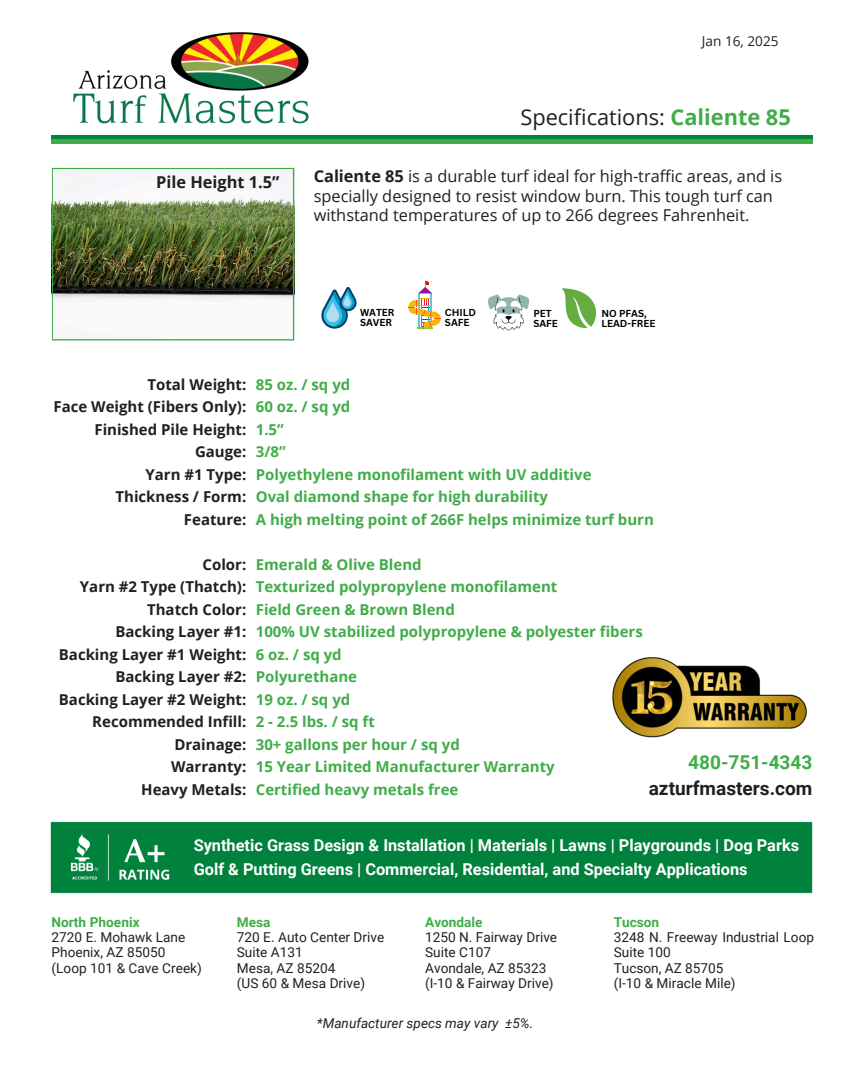
<style>
.page{position:relative;width:864px;height:1080px;background:#fff}
.page>*{position:absolute;margin:0;border:0;box-sizing:border-box;transform-origin:0 0}
.t1{font:21.75px "Open Sans";color:#231f20}
.t2{font:700 19.05px/25.8px "Roboto";color:#231f20;text-align:right}
.t3{font:16.35px/19.2px "Open Sans";color:#231f20}
.t4{font:700 16.35px/23.7px "Roboto";color:#fff}
.t5{font:700 16.35px "Open Sans";color:#231f20}
.t6{font:700 15px/22.5px "Open Sans";color:#40ad49}
.t7{font:700 15px/22.5px "Open Sans";color:#231f20;text-align:right}
.t8{font:13.65px/15.3px "Roboto";color:#231f20}
.t9{font:italic 13.65px "Roboto";color:#231f20}
.t10{font:13.65px "Open Sans";color:#231f20}
.t11{font:700 9.9px "Canva Sans";color:#000}
.s1{font-weight:700;color:#40ad49}
.s2{font-weight:700}
.s3{color:#40ad49}
</style>
<div class="page">
<hr style="left:52px;top:135px;width:760px;height:4px;background:#00853e">
<hr style="left:52px;top:139px;width:760px;height:4px;background:#40ad49">
<img style="left:50px;top:821px;width:763px;height:73px">
<img style="left:612px;top:657px;width:195px;height:81px">
<img style="left:52px;top:168px;width:242px;height:173px">
<svg style="left:321px;top:287px;width:36px;height:42px"></svg>
<svg style="left:408px;top:282px;width:33px;height:47px"></svg>
<svg style="left:562px;top:288px;width:35px;height:41px"></svg>
<svg style="left:488px;top:294px;width:41px;height:36px"></svg>
<img style="left:73px;top:32px;width:236px;height:92px">
<p class="t10" style="left:702px;top:32px;width:78px">Jan 16, 2025</p>
<p class="t5" style="left:156px;top:170px;width:125px">Pile Height 1.5”</p>
<h3 class="t1" style="left:520px;top:102px;width:272px">Specifications: <span class="s1">Caliente 85</span></h3>
<h3 class="t3" style="left:314px;top:166px;width:470px"><span class="s2">Caliente 85</span> is a durable turf ideal for high-traffic areas, and is specially designed to resist window burn. This tough turf can withstand temperatures of up to 266 degrees Fahrenheit.</h3>
<p class="t11" style="left:360px;top:305px;width:36px">WATER</p>
<p class="t11" style="left:360px;top:315px;width:34px">SAVER</p>
<p class="t11" style="left:445px;top:305px;width:33px">CHILD</p>
<p class="t11" style="left:445px;top:315px;width:26px">SAFE</p>
<p class="t11" style="left:533px;top:306px;width:20px">PET</p>
<p class="t11" style="left:533px;top:316px;width:26px">SAFE</p>
<p class="t11" style="left:601px;top:306px;width:47px">NO PFAS,</p>
<p class="t11" style="left:601px;top:316px;width:56px">LEAD-FREE</p>
<h3 class="t7" style="left:54px;top:373px;width:194px">Total Weight:<br>Face Weight (Fibers Only):<br>Finished Pile Height:<br>Gauge:<br>Yarn #1 Type:<br>Thickness / Form:<br>Feature:</h3>
<h3 class="t7" style="left:59px;top:553px;width:189px">Color:<br>Yarn #2 Type (Thatch):<br>Thatch Color:<br>Backing Layer #1:<br>Backing Layer #1 Weight:<br>Backing Layer #2:<br>Backing Layer #2 Weight:<br>Recommended Infill:<br>Drainage:<br>Warranty:<br>Heavy Metals:</h3>
<p class="t6" style="left:256px;top:373px;width:400px">85 oz. / sq yd<br>60 oz. / sq yd<br>1.5”<br>3/8”<br>Polyethylene monofilament with UV additive<br>Oval diamond shape for high durability<br>A high melting point of 266F helps minimize turf burn</p>
<h5 class="t6" style="left:256px;top:553px;width:389px">Emerald &amp; Olive Blend<br>Texturized polypropylene monofilament<br>Field Green &amp; Brown Blend<br>100% UV stabilized polypropylene &amp; polyester fibers<br>6 oz. / sq yd<br>Polyurethane<br>19 oz. / sq yd<br>2 - 2.5 lbs. / sq ft<br>30+ gallons per hour / sq yd<br>15 Year Limited Manufacturer Warranty<br>Certified heavy metals free</h5>
<p class="t2" style="left:649px;top:750px;width:165px"><span class="s3">480-751-4343 </span>azturfmasters.com</p>
<p class="t4" style="left:194px;top:834px;width:607px">Synthetic Grass Design &amp; Installation | Materials | Lawns | Playgrounds | Dog Parks<br>Golf &amp; Putting Greens | Commercial, Residential, and Specialty Applications</p>
<h1 class="t8" style="left:52px;top:914px;width:152px"><span class="s1">North Phoenix<br></span>2720 E. Mohawk Lane<br>Phoenix, AZ 85050 (Loop 101 &amp; Cave Creek)</h1>
<p class="t8" style="left:237px;top:914px;width:149px"><span class="s1">Mesa<br></span>720 E. Auto Center Drive<br>Suite A131<br>Mesa, AZ 85204<br>(US 60 &amp; Mesa Drive)</p>
<h3 class="t8" style="left:425px;top:914px;width:133px"><span class="s1">Avondale<br></span>1250 N. Fairway Drive<br>Suite C107<br>Avondale, AZ 85323 (I-10 &amp; Fairway Drive)</h3>
<h4 class="t8" style="left:614px;top:914px;width:202px"><span class="s1">Tucson<br></span>3248 N. Freeway Industrial Loop<br>Suite 100<br>Tucson, AZ 85705<br>(I-10 &amp; Miracle Mile)</h4>
<p class="t9" style="left:317px;top:1015px;width:218px">*Manufacturer specs may vary ±5%.</p>
</div>
